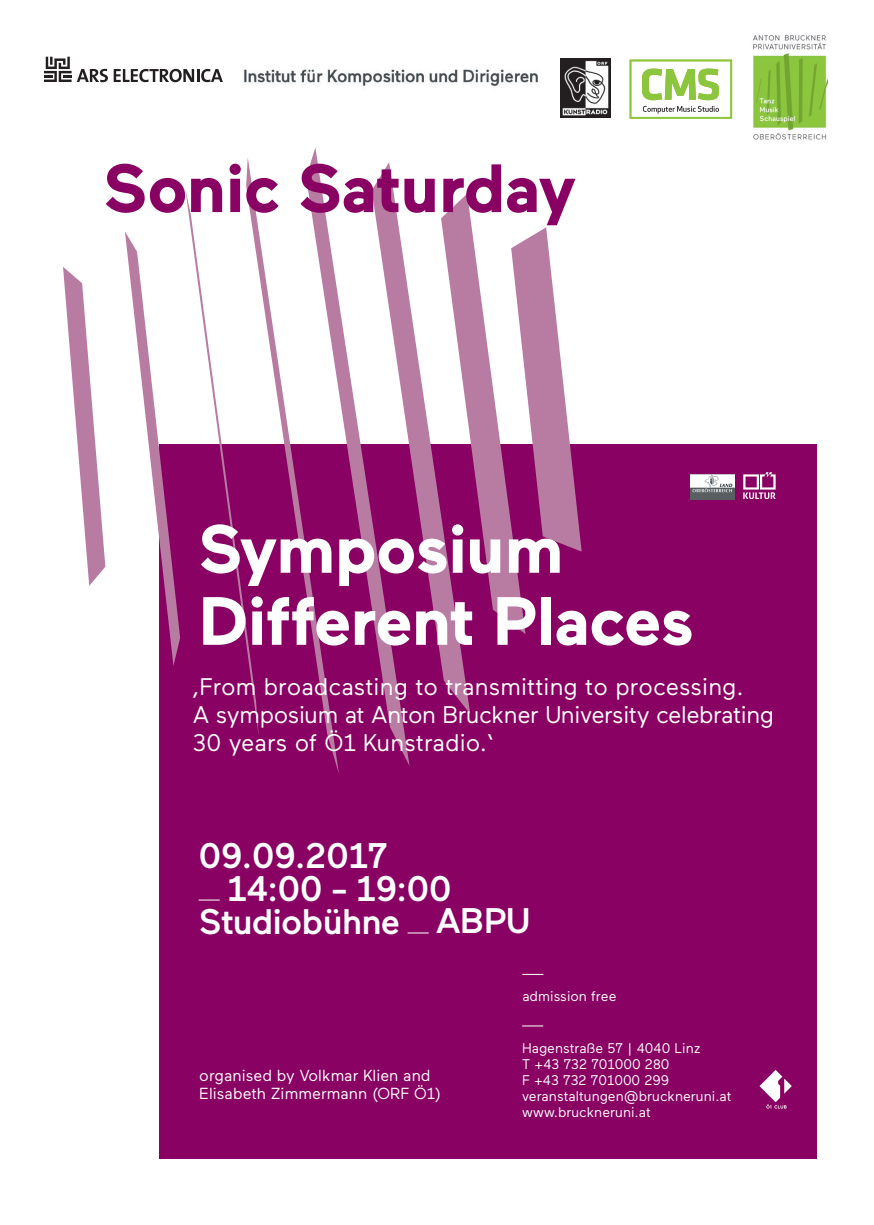
<style>
.page{position:relative;width:874px;height:1225px;background:#fff}
.page>*{position:absolute;margin:0;border:0;box-sizing:border-box;transform-origin:0 0}
.t1{font:700 68px/72px "Maax";letter-spacing:-.01em;color:#fff}
.t2{font:700 68px "Maax";letter-spacing:-.01em;color:#890162}
.t3{font:500 35.4px "Maax";letter-spacing:-.02em;color:#fff}
.t4{font:24px/28px "Maax";letter-spacing:-.01em;color:#fff}
.t5{font:16px/18px "Maax";letter-spacing:-.005em;color:#fff}
.t6{font:14px/16px "Maax";letter-spacing:-.005em;color:#fff}
</style>
<div class="page">
<div style="left:158px;top:444px;width:658px;height:714px;background:#890162"></div>
<svg style="left:470px;top:215px;width:111px;height:419px"></svg>
<svg style="left:409px;top:194px;width:61px;height:520px"></svg>
<svg style="left:312px;top:148px;width:97px;height:617px"></svg>
<svg style="left:125px;top:190px;width:121px;height:546px"></svg>
<svg style="left:63px;top:267px;width:42px;height:319px"></svg>
<svg style="left:246px;top:157px;width:93px;height:617px"></svg>
<img style="left:753px;top:35px;width:74px;height:105px">
<svg style="left:743px;top:472px;width:32px;height:27px"></svg>
<img style="left:690px;top:474px;width:44px;height:25px">
<svg style="left:198px;top:899px;width:22px;height:1px"></svg>
<svg style="left:407px;top:932px;width:21px;height:1px"></svg>
<svg style="left:522px;top:1025px;width:21px;height:1px"></svg>
<svg style="left:522px;top:974px;width:21px;height:1px"></svg>
<svg style="left:759px;top:1070px;width:32px;height:38px"></svg>
<svg style="left:629px;top:60px;width:102px;height:59px"></svg>
<svg style="left:44px;top:57px;width:64px;height:25px"></svg>
<svg style="left:114px;top:69px;width:109px;height:13px"></svg>
<img style="left:244px;top:69px;width:294px;height:18px">
<img style="left:560px;top:58px;width:50px;height:59px">
<h1 class="t2" style="left:103px;top:152px;width:473px">Sonic Saturday</h1>
<h1 class="t1" style="left:198px;top:514px;width:496px">Symposium<br>Different Places</h1>
<h3 class="t4" style="left:193px;top:673px;width:582px">‚From broadcasting to transmitting to processing.<br>A symposium at Anton Bruckner University celebrating<br>30 years of Ö1 Kunstradio.‘</h3>
<h2 class="t3" style="left:198px;top:836px;width:190px">09.09.2017</h2>
<h2 class="t3" style="left:227px;top:869px;width:226px">14:00 - 19:00</h2>
<h2 class="t3" style="left:198px;top:902px;width:333px">Studiobühne ABPU</h2>
<p class="t5" style="left:199px;top:1066px;width:243px">organised by Volkmar Klien and<br>Elisabeth Zimmermann (ORF Ö1)</p>
<p class="t6" style="left:522px;top:988px;width:96px">admission free</p>
<p class="t6" style="left:522px;top:1039px;width:211px">Hagenstraße 57 | 4040 Linz<br>T +43 732 701000 280<br>F +43 732 701000 299 veranstaltungen@bruckneruni.at www.bruckneruni.at</p>
</div>
